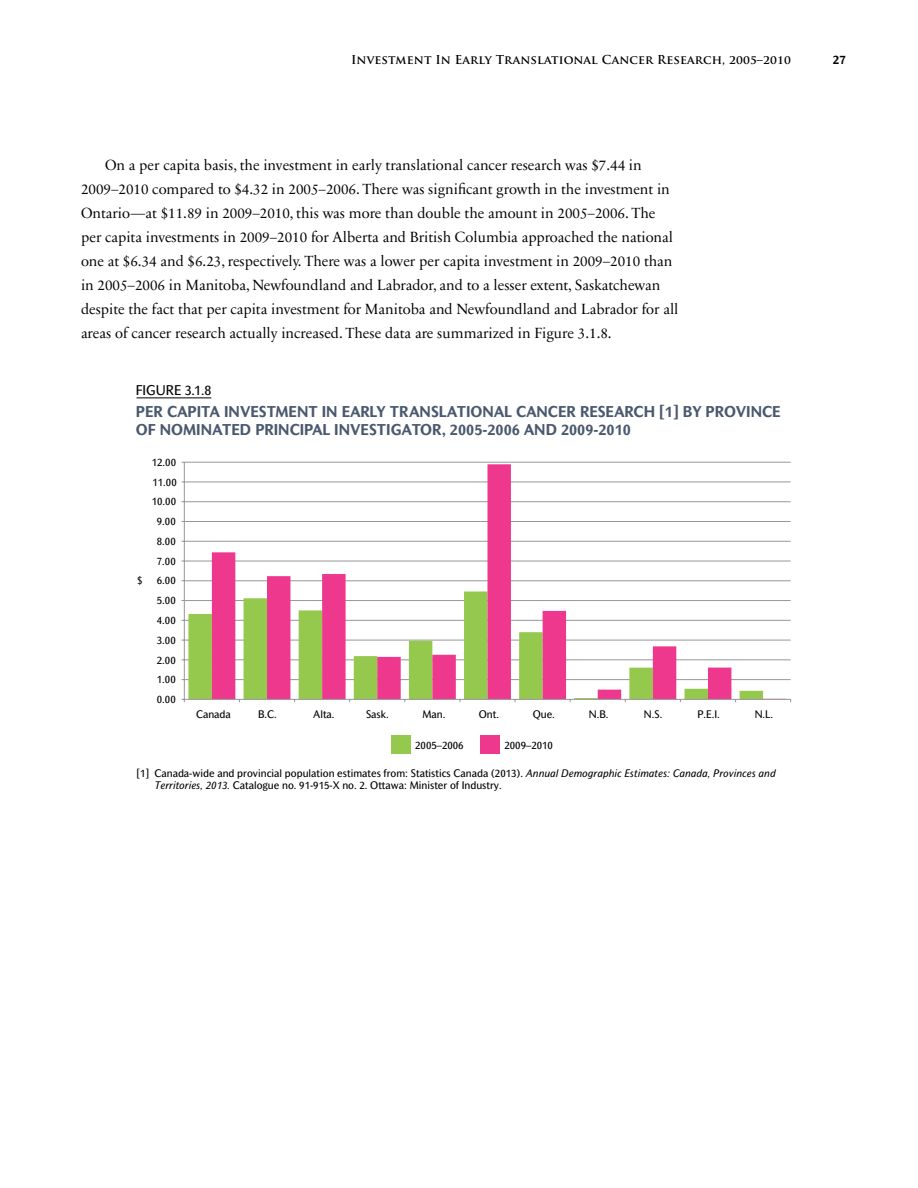
<style>
.page{position:relative;width:918px;height:1188px;background:#fff}
.page>*{position:absolute;margin:0;border:0;box-sizing:border-box;transform-origin:0 0}
.t1{font:15px/24px "Sabon Next LT Display";color:#000}
.t2{font:700 15px/18px "Mahsuri Sans";color:#4a596e}
.t3{font:13.5px "Mahsuri Sans";color:#000}
.t4{font:700 12px "Trajan Pro";letter-spacing:.01em;color:#000}
.t5{font:700 12px "Mahsuri Sans";color:#000}
.t6{font:10.5px/12.6px "Mahsuri Sans";color:#000}
.s1{font-style:italic}
</style>
<div class="page">
<hr style="left:137px;top:398px;width:74px;height:1px;background:#000">
<hr style="left:184px;top:679px;width:607px;height:1px;background:#989797">
<hr style="left:184px;top:659px;width:607px;height:1px;background:#989797">
<hr style="left:184px;top:640px;width:607px;height:1px;background:#989797">
<hr style="left:184px;top:620px;width:607px;height:1px;background:#989797">
<hr style="left:184px;top:600px;width:607px;height:1px;background:#989797">
<hr style="left:184px;top:580px;width:607px;height:1px;background:#989797">
<hr style="left:184px;top:561px;width:607px;height:1px;background:#989797">
<hr style="left:184px;top:541px;width:607px;height:1px;background:#989797">
<hr style="left:184px;top:521px;width:607px;height:1px;background:#989797">
<hr style="left:184px;top:501px;width:607px;height:1px;background:#989797">
<hr style="left:184px;top:482px;width:607px;height:1px;background:#989797">
<hr style="left:184px;top:462px;width:607px;height:1px;background:#989797">
<svg style="left:188px;top:591px;width:24px;height:108px;fill:#94c94e"></svg>
<svg style="left:212px;top:464px;width:575px;height:235px"></svg>
<hr style="left:184px;top:462px;width:1px;height:237px;background:#989797">
<hr style="left:184px;top:699px;width:607px;height:1px;background:#989797">
<div style="left:391px;top:735px;width:19px;height:18px;background:#94c94e"></div>
<div style="left:480px;top:735px;width:20px;height:18px;background:#ee388d"></div>
<p class="t4" style="left:351px;top:52px;width:441px">Investment In Early Translational Cancer Research, 2005–2010</p>
<p class="t5" style="left:833px;top:52px;width:15px">27</p>
<p class="t1" style="left:81px;top:153px;width:599px;text-indent:24px">On a per capita basis, the investment in early translational cancer research was $7.44 in 2009–2010 compared to $4.32 in 2005–2006. There was significant growth in the investment in Ontario—at $11.89 in 2009–2010, this was more than double the amount in 2005–2006. The per capita investments in 2009–2010 for Alberta and British Columbia approached the national one at $6.34 and $6.23, respectively. There was a lower per capita investment in 2009–2010 than in 2005–2006 in Manitoba, Newfoundland and Labrador, and to a lesser extent, Saskatchewan despite the fact that per capita investment for Manitoba and Newfoundland and Labrador for all areas of cancer research actually increased. These data are summarized in Figure 3.1.8.</p>
<p class="t3" style="left:136px;top:382px;width:77px">FIGURE 3.1.8</p>
<p class="t2" style="left:136px;top:403px;width:646px">PER CAPITA INVESTMENT IN EARLY TRANSLATIONAL CANCER RESEARCH [1] BY PROVINCE<br>OF NOMINATED PRINCIPAL INVESTIGATOR, 2005-2006 AND 2009-2010</p>
<p class="t6" style="left:152px;top:456px;width:26px">12.00</p>
<p class="t6" style="left:152px;top:476px;width:26px">11.00</p>
<p class="t6" style="left:152px;top:495px;width:26px">10.00</p>
<p class="t6" style="left:157px;top:515px;width:20px">9.00</p>
<p class="t6" style="left:157px;top:535px;width:20px">8.00</p>
<p class="t6" style="left:137px;top:574px;width:7px">$</p>
<p class="t6" style="left:157px;top:555px;width:20px">7.00</p>
<p class="t6" style="left:157px;top:574px;width:20px">6.00</p>
<p class="t6" style="left:157px;top:594px;width:20px">5.00</p>
<p class="t6" style="left:157px;top:614px;width:20px">4.00</p>
<p class="t6" style="left:157px;top:634px;width:20px">3.00</p>
<p class="t6" style="left:157px;top:653px;width:20px">2.00</p>
<p class="t6" style="left:157px;top:673px;width:20px">1.00</p>
<p class="t6" style="left:157px;top:693px;width:20px">0.00</p>
<p class="t6" style="left:196px;top:708px;width:36px">Canada</p>
<p class="t6" style="left:258px;top:708px;width:20px">B.C.</p>
<p class="t6" style="left:313px;top:708px;width:23px">Alta.</p>
<p class="t6" style="left:366px;top:708px;width:24px">Sask.</p>
<p class="t6" style="left:422px;top:708px;width:24px">Man.</p>
<p class="t6" style="left:479px;top:708px;width:22px">Ont.</p>
<p class="t6" style="left:533px;top:708px;width:24px">Que.</p>
<p class="t6" style="left:589px;top:708px;width:21px">N.B.</p>
<p class="t6" style="left:644px;top:708px;width:20px">N.S.</p>
<p class="t6" style="left:697px;top:708px;width:24px">P.E.I.</p>
<p class="t6" style="left:755px;top:708px;width:20px">N.L.</p>
<p class="t6" style="left:415px;top:739px;width:50px">2005–2006</p>
<p class="t6" style="left:504px;top:739px;width:50px">2009–2010</p>
<p class="t6" style="left:155px;top:767px;width:623px;text-indent:-18px">[1] Canada-wide and provincial population estimates from: Statistics Canada (2013). <span class="s1">Annual Demographic Estimates: Canada, Provinces and<br>Territories, 2013.</span> Catalogue no. 91-915-X no. 2. Ottawa: Minister of Industry.</p>
</div>
